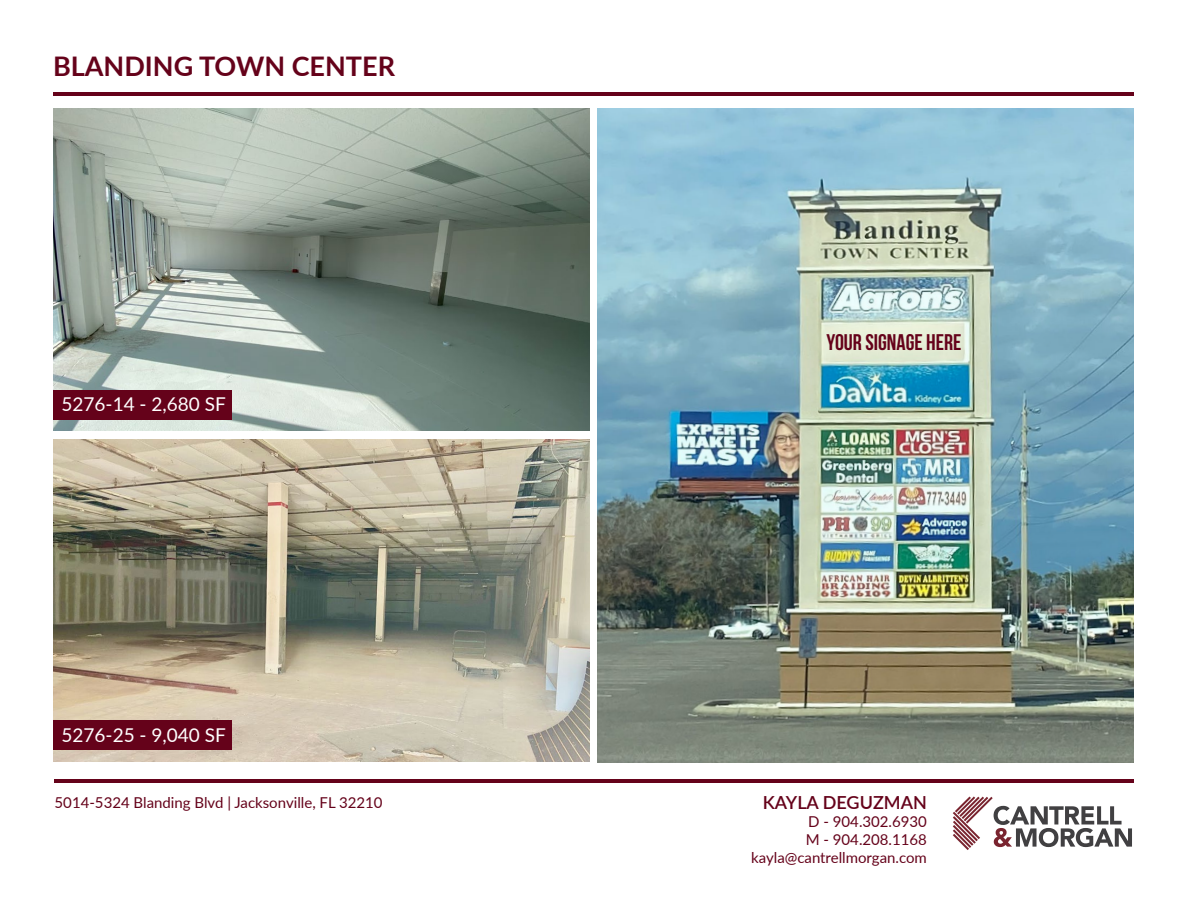
<style>
.page{position:relative;width:1188px;height:918px;background:#fff}
.page>*{position:absolute;margin:0;border:0;box-sizing:border-box;transform-origin:0 0}
.t1{font:700 27px "Lato";color:#65021a}
.t2{font:700 22.5px "Bebas Neue";color:#65021a}
.t3{font:19.05px "Lato";color:#fff}
.t4{font:600 18px "Lato";color:#65021a}
.t5{font:15px/18px "Lato";color:#65021a;text-align:right}
</style>
<div class="page">
<hr style="left:53px;top:92px;width:1081px;height:4px;background:#65021a">
<hr style="left:54px;top:779px;width:1080px;height:3px;background:#65021a">
<svg style="left:953px;top:796px;width:179px;height:54px"></svg>
<img style="left:53px;top:439px;width:536px;height:322px">
<img style="left:53px;top:108px;width:536px;height:323px">
<img style="left:597px;top:108px;width:537px;height:654px">
<div style="left:53px;top:721px;width:179px;height:29px;background:#65021a"></div>
<div style="left:53px;top:390px;width:179px;height:29px;background:#65021a"></div>
<h1 class="t1" style="left:53px;top:47px;width:343px">BLANDING TOWN CENTER</h1>
<p class="t3" style="left:62px;top:391px;width:166px">5276-14 - 2,680 SF</p>
<p class="t3" style="left:62px;top:721px;width:166px">5276-25 - 9,040 SF</p>
<h2 class="t2" style="left:826px;top:329px;width:136px">YOUR SIGNAGE HERE</h2>
<p class="t5" style="left:55px;top:792px;width:330px">5014-5324 Blanding Blvd | Jacksonville, FL 32210</p>
<p class="t4" style="left:763px;top:790px;width:166px">KAYLA DEGUZMAN</p>
<p class="t5" style="left:751px;top:812px;width:177px">D - 904.302.6930<br>M - 904.208.1168 kayla@cantrellmorgan.com</p>
</div>
